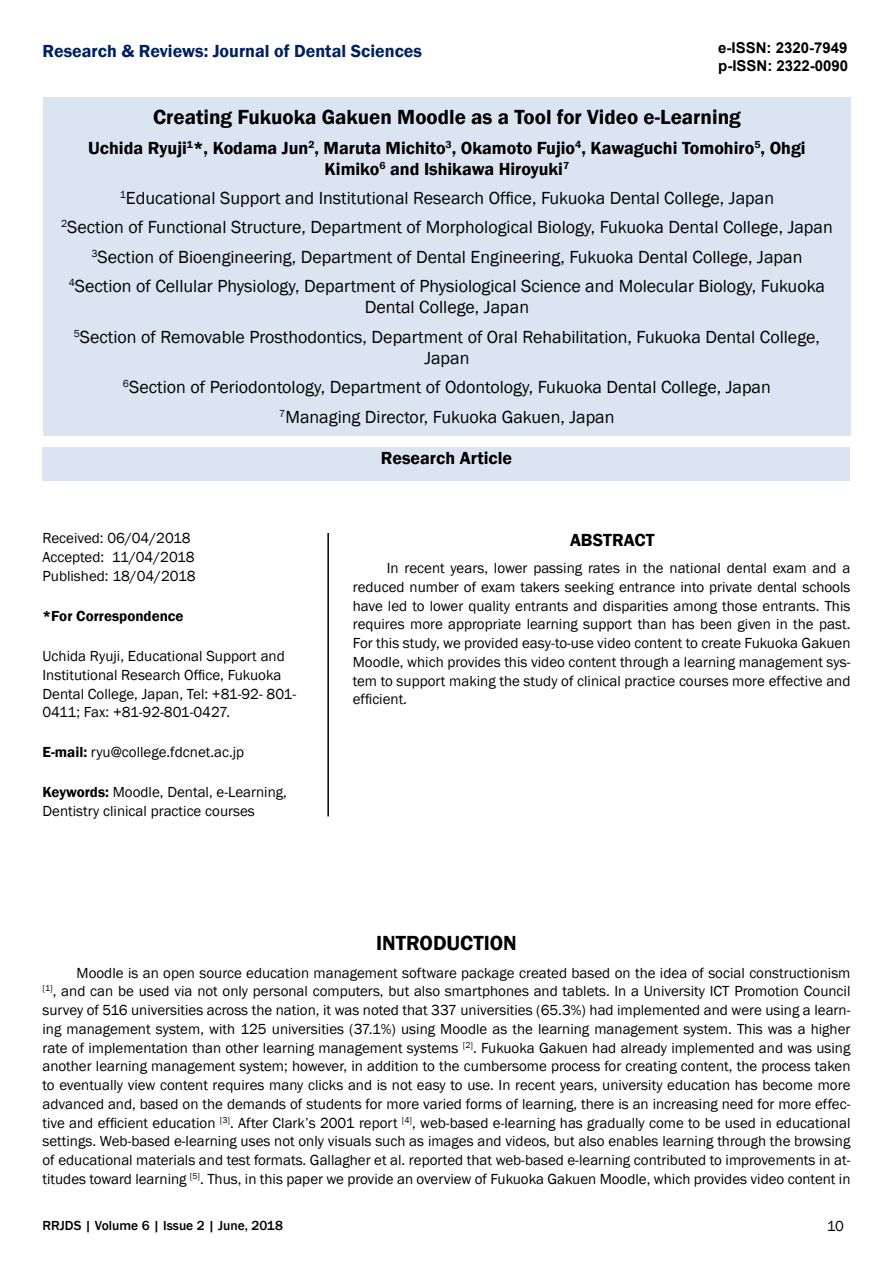
<style>
.page{position:relative;width:893px;height:1263px;background:#fff}
.page>*{position:absolute;margin:0;border:0;box-sizing:border-box;transform-origin:0 0}
.t1{font:600 21px "Franklin Gothic";color:#000}
.t2{font:18px/29.4px "Franklin Gothic";color:#000;text-align:center}
.t3{font:600 18px/21px "Franklin Gothic";color:#000;text-align:center}
.t4{font:600 18px "Franklin Gothic";color:#002060}
.t5{font:15px/18.8px "Franklin Gothic";color:#000}
.t6{font:700 15px/18px "Arial";color:#000}
.t7{font:600 15px "Franklin Gothic";color:#000}
.t8{font:500 13.5px "Franklin Gothic";color:#000}
.s1{font-weight:600}
</style>
<div class="page">
<div style="left:43px;top:97px;width:807px;height:338px;background:#dbe5f1"></div>
<div style="left:43px;top:447px;width:807px;height:33px;background:#dbe5f1"></div>
<hr style="left:327px;top:533px;width:2px;height:283px;background:#000">
<p class="t4" style="left:43px;top:40px;width:381px">Research &amp; Reviews: Journal of Dental Sciences</p>
<p class="t6" style="left:718px;top:40px;width:132px">e-ISSN: 2320-7949 p-ISSN: 2322-0090</p>
<h1 class="t1" style="left:153px;top:104px;width:589px">Creating Fukuoka Gakuen Moodle as a Tool for Video e-Learning</h1>
<p class="t3" style="left:88px;top:137px;width:719px">Uchida Ryuji<sup>1</sup>*, Kodama Jun<sup>2</sup>, Maruta Michito<sup>3</sup>, Okamoto Fujio<sup>4</sup>, Kawaguchi Tomohiro<sup>5</sup>, Ohgi<br>Kimiko<sup>6</sup> and Ishikawa Hiroyuki<sup>7</sup></p>
<p class="t2" style="left:61px;top:184px;width:773px"><sup>1</sup>Educational Support and Institutional Research Office, Fukuoka Dental College, Japan<br><sup>2</sup>Section of Functional Structure, Department of Morphological Biology, Fukuoka Dental College, Japan <sup>3</sup>Section of Bioengineering, Department of Dental Engineering, Fukuoka Dental College, Japan <sup>4</sup>Section of Cellular Physiology, Department of Physiological Science and Molecular Biology, Fukuoka</p>
<p class="t2" style="left:74px;top:293px;width:748px">Dental College, Japan<br><sup>5</sup>Section of Removable Prosthodontics, Department of Oral Rehabilitation, Fukuoka Dental College,</p>
<p class="t2" style="left:123px;top:343px;width:649px">Japan<br><sup>6</sup>Section of Periodontology, Department of Odontology, Fukuoka Dental College, Japan<br><sup>7</sup>Managing Director, Fukuoka Gakuen, Japan</p>
<p class="t3" style="left:381px;top:448px;width:133px">Research Article</p>
<p class="t5" style="left:43px;top:529px;width:155px">Received: 06/04/2018<br>Accepted: 11/04/2018<br>Published: 18/04/2018</p>
<p class="t7" style="left:43px;top:607px;width:143px">*For Correspondence</p>
<p class="t5" style="left:43px;top:647px;width:255px">Uchida Ryuji, Educational Support and Institutional Research Office, Fukuoka Dental College, Japan, Tel: +81-92- 801- 0411; Fax: +81-92-801-0427.</p>
<p class="t5" style="left:43px;top:743px;width:203px"><span class="s1">E-mail:</span> ryu@college.fdcnet.ac.jp</p>
<p class="t5" style="left:43px;top:783px;width:246px"><span class="s1">Keywords:</span> Moodle, Dental, e-Learning,<br>Dentistry clinical practice courses</p>
<p class="t3" style="left:570px;top:529px;width:86px">ABSTRACT</p>
<p class="t5" style="left:353px;top:559px;width:499px;text-align:justify;text-indent:34px">In recent years, lower passing rates in the national dental exam and a reduced number of exam takers seeking entrance into private dental schools have led to lower quality entrants and disparities among those entrants. This requires more appropriate learning support than has been given in the past.<br>For this study, we provided easy-to-use video content to create Fukuoka Gakuen Moodle, which provides this video content through a learning management sys&shy;tem to support making the study of clinical practice courses more effective and efficient.</p>
<h1 class="t1" style="left:376px;top:930px;width:142px">INTRODUCTION</h1>
<p class="t5" style="left:43px;top:963px;width:809px;text-align:justify;text-indent:34px">Moodle is an open source education management software package created based on the idea of social constructionism <sup>[1]</sup>, and can be used via not only personal computers, but also smartphones and tablets. In a University ICT Promotion Council survey of 516 universities across the nation, it was noted that 337 universities (65.3%) had implemented and were using a learn&shy;ing management system, with 125 universities (37.1%) using Moodle as the learning management system. This was a higher rate of implementation than other learning management systems <sup>[2]</sup>. Fukuoka Gakuen had already implemented and was using another learning management system; however, in addition to the cumbersome process for creating content, the process taken to eventually view content requires many clicks and is not easy to use. In recent years, university education has become more advanced and, based on the demands of students for more varied forms of learning, there is an increasing need for more effec&shy;tive and efficient education <sup>[3]</sup>. After Clark’s 2001 report <sup>[4]</sup>, web-based e-learning has gradually come to be used in educational settings. Web-based e-learning uses not only visuals such as images and videos, but also enables learning through the browsing of educational materials and test formats. Gallagher et al. reported that web-based e-learning contributed to improvements in at&shy;titudes toward learning <sup>[5]</sup>. Thus, in this paper we provide an overview of Fukuoka Gakuen Moodle, which provides video content in</p>
<p class="t8" style="left:43px;top:1217px;width:242px">RRJDS | Volume 6 | Issue 2 | June, 2018</p>
<p class="t5" style="left:827px;top:1217px;width:19px">10</p>
</div>
